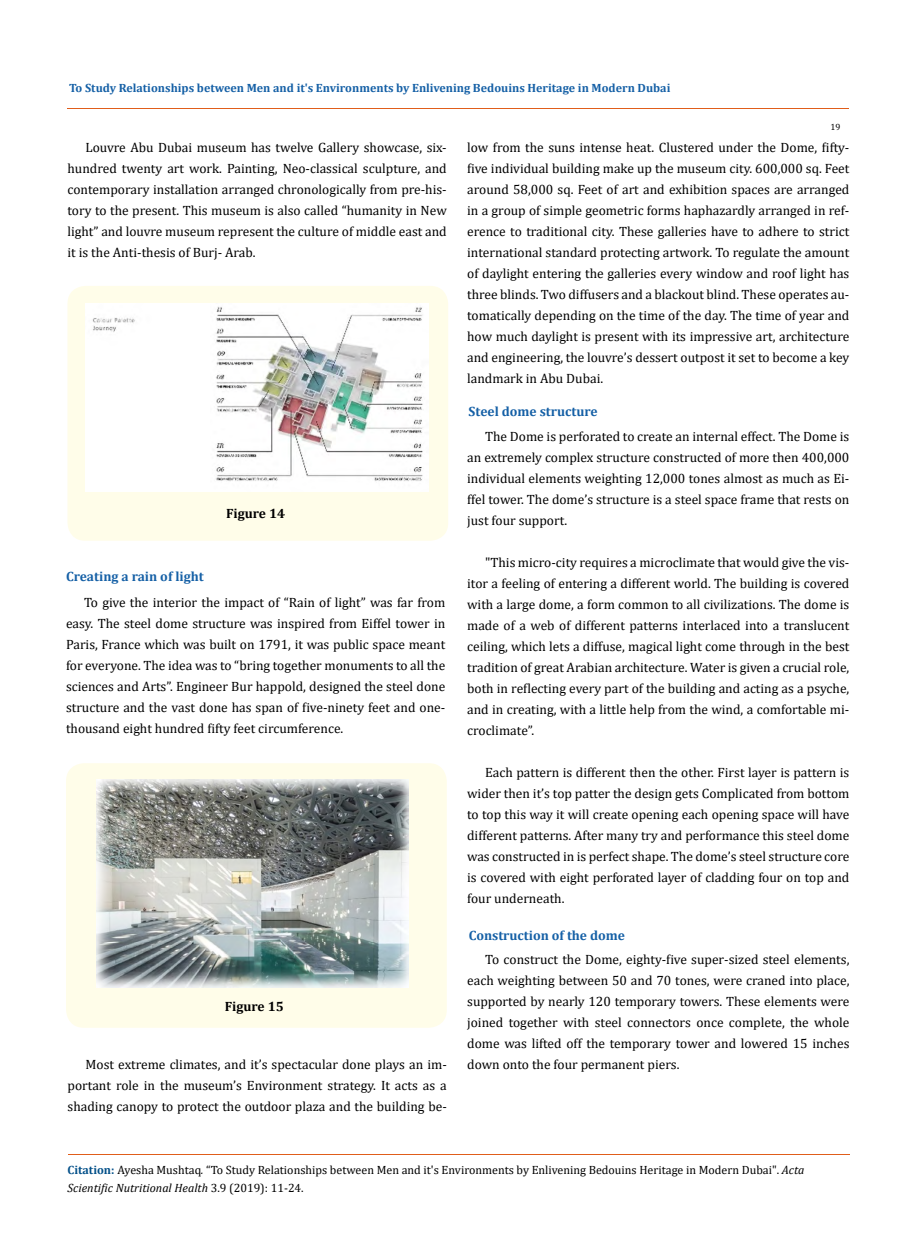
<style>
.page{position:relative;width:917px;height:1260px;background:#fff}
.page>*{position:absolute;margin:0;border:0;box-sizing:border-box;transform-origin:0 0}
.t1{font:13.5px/21px "Cambria";color:#000;text-align:justify}
.t2{font:700 13.5px "Cambria";color:#1560a6}
.t3{font:700 13.5px "Cambria";color:#000}
.t4{font:12px/18px "Cambria";color:#000}
.t5{font:700 12px "Cambria";color:#1560a6}
.t6{font:9px "Cambria";color:#000}
.s1{font-weight:700;color:#035089}
.s2{font-style:italic}
</style>
<div class="page">
<hr style="left:67px;top:109px;width:782px;height:1px;background:#e05d1a">
<div style="left:67px;top:286px;width:381px;height:255px;background:#fffde9;border-radius:18px"></div>
<img style="left:86px;top:304px;width:342px;height:188px">
<div style="left:66px;top:763px;width:381px;height:265px;background:#fffde9;border-radius:18px"></div>
<img style="left:96px;top:780px;width:312px;height:207px">
<hr style="left:68px;top:1154px;width:781px;height:1px;background:#e05d1a">
<p class="t5" style="left:69px;top:79px;width:603px">To Study Relationships between Men and it's Environments by Enlivening Bedouins Heritage in Modern Dubai</p>
<p class="t6" style="left:830px;top:122px;width:11px">19</p>
<p class="t1" style="left:67px;top:136px;width:381px;text-indent:18px">Louvre Abu Dubai museum has twelve Gallery showcase, six&shy;hundred twenty art work. Painting, Neo-classical sculpture, and contemporary installation arranged chronologically from pre-his&shy;tory to the present. This museum is also called “humanity in New light” and louvre museum represent the culture of middle east and it is the Anti-thesis of Burj- Arab.</p>
<p class="t2" style="left:66px;top:567px;width:139px">Creating a rain of light</p>
<p class="t3" style="left:226px;top:504px;width:60px">Figure 14</p>
<p class="t1" style="left:66px;top:592px;width:381px;text-indent:18px">To give the interior the impact of “Rain of light” was far from easy. The steel dome structure was inspired from Eiffel tower in Paris, France which was built on 1791, it was public space meant for everyone. The idea was to “bring together monuments to all the sciences and Arts”. Engineer Bur happold, designed the steel done structure and the vast done has span of five-ninety feet and one&shy;thousand eight hundred fifty feet circumference.</p>
<p class="t3" style="left:225px;top:997px;width:60px">Figure 15</p>
<p class="t1" style="left:68px;top:1054px;width:381px;text-indent:18px">Most extreme climates, and it’s spectacular done plays an im&shy;portant role in the museum’s Environment strategy. It acts as a shading canopy to protect the outdoor plaza and the building be-</p>
<p class="t1" style="left:467px;top:136px;width:384px">low from the suns intense heat. Clustered under the Dome, fifty&shy;five individual building make up the museum city. 600,000 sq. Feet around 58,000 sq. Feet of art and exhibition spaces are arranged in a group of simple geometric forms haphazardly arranged in ref&shy;erence to traditional city. These galleries have to adhere to strict international standard protecting artwork. To regulate the amount of daylight entering the galleries every window and roof light has three blinds. Two diffusers and a blackout blind. These operates au&shy;tomatically depending on the time of the day. The time of year and how much daylight is present with its impressive art, architecture and engineering, the louvre’s dessert outpost it set to become a key landmark in Abu Dubai.</p>
<p class="t2" style="left:468px;top:402px;width:130px">Steel dome structure</p>
<p class="t1" style="left:467px;top:425px;width:384px;text-indent:18px">The Dome is perforated to create an internal effect. The Dome is an extremely complex structure constructed of more then 400,000 individual elements weighting 12,000 tones almost as much as Ei&shy;ffel tower. The dome’s structure is a steel space frame that rests on just four support.</p>
<p class="t1" style="left:467px;top:551px;width:384px;text-indent:18px">"This micro-city requires a microclimate that would give the vis&shy;itor a feeling of entering a different world. The building is covered with a large dome, a form common to all civilizations. The dome is made of a web of different patterns interlaced into a translucent ceiling, which lets a diffuse, magical light come through in the best tradition of great Arabian architecture. Water is given a crucial role, both in reflecting every part of the building and acting as a psyche, and in creating, with a little help from the wind, a comfortable mi&shy;croclimate”.</p>
<p class="t1" style="left:467px;top:762px;width:384px;text-indent:18px">Each pattern is different then the other. First layer is pattern is wider then it’s top patter the design gets Complicated from bottom to top this way it will create opening each opening space will have different patterns. After many try and performance this steel dome was constructed in is perfect shape. The dome’s steel structure core is covered with eight perforated layer of cladding four on top and four underneath.</p>
<p class="t2" style="left:468px;top:925px;width:158px">Construction of the dome</p>
<p class="t1" style="left:467px;top:949px;width:384px;text-indent:18px">To construct the Dome, eighty-five super-sized steel elements, each weighting between 50 and 70 tones, were craned into place, supported by nearly 120 temporary towers. These elements were joined together with steel connectors once complete, the whole dome was lifted off the temporary tower and lowered 15 inches down onto the four permanent piers.</p>
<p class="t4" style="left:68px;top:1160px;width:738px"><span class="s1">Citation:</span> Ayesha Mushtaq<span class="s2">.</span> “To Study Relationships between Men and it's Environments by Enlivening Bedouins Heritage in Modern Dubai". <span class="s2">Acta<br>Scientific Nutritional Health</span> 3.9 (2019): 11-24.</p>
</div>
